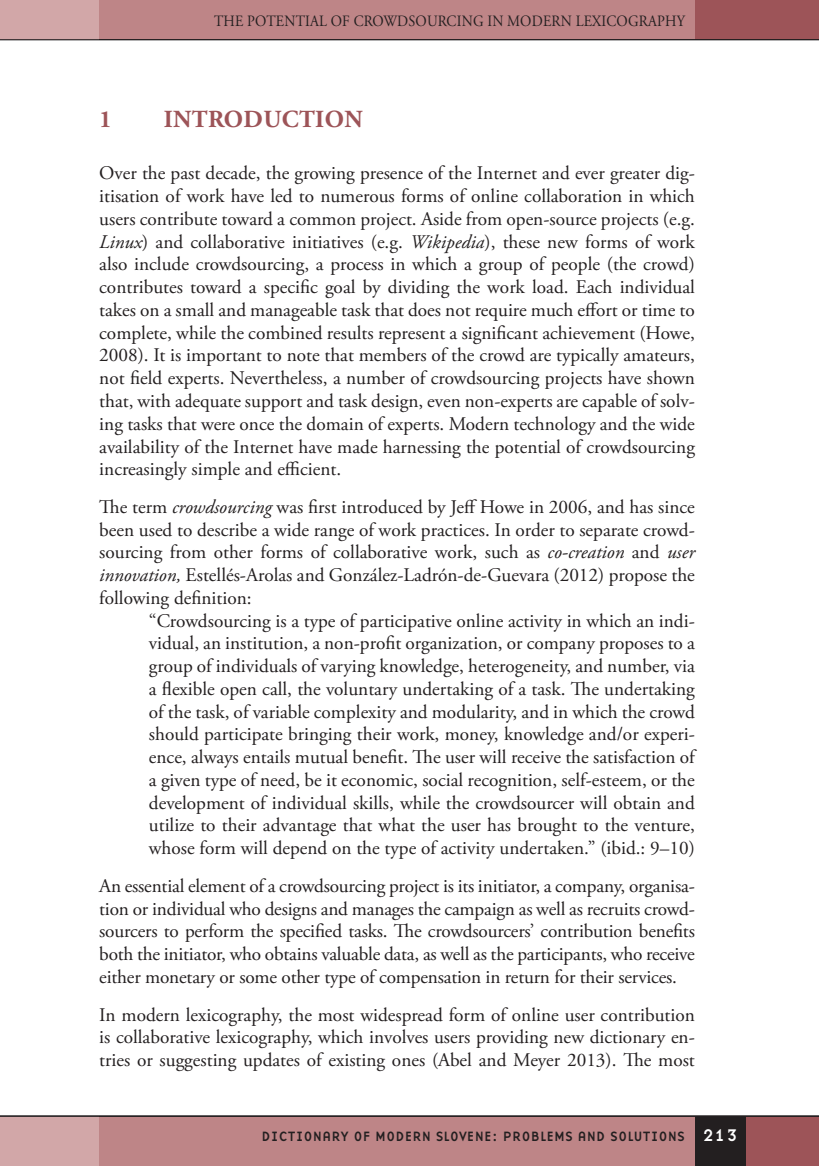
<style>
.page{position:relative;width:819px;height:1166px;background:#fff}
.page>*{position:absolute;margin:0;border:0;box-sizing:border-box;transform-origin:0 0}
.R_Naslov_-_Prva_rave{font:700 24.5px "Adobe Garamond Pro";letter-spacing:.015em;color:#9d5458}
.t1{font:19.25px/22.8px "Adobe Garamond Pro";color:#231f20;text-align:justify}
.t2{font:15.75px "Adobe Garamond Pro";letter-spacing:.015em;color:#231f20;scale:.9 1}
.t3{font:14px "Base Nine";color:#231f20}
.s1{font-style:italic}
.s2{font-size:17.5px;color:#fff}
</style>
<div class="page">
<div style="left:99px;top:0;width:596px;height:40px;background:#be8587"></div>
<div style="left:74px;top:1116px;width:620px;height:50px;background:#be8587"></div>
<div style="left:745px;top:1116px;width:74px;height:50px;background:#9d5458"></div>
<div style="left:694px;top:1116px;width:51px;height:50px;background:#231f20"></div>
<div style="left:694px;top:0;width:125px;height:40px;background:#9d5458"></div>
<div style="left:0;top:1116px;width:99px;height:50px;background:#d2a7a8"></div>
<div style="left:0;top:0;width:99px;height:40px;background:#d2a7a8"></div>
<hr style="left:0;top:39px;width:819px;height:1px;background:#231f20">
<hr style="left:0;top:1116px;width:819px;height:1px;background:#231f20">
<p class="t2" style="left:214px;top:11px;width:524px">THE POTENTIAL OF CROWDSOURCING IN MODERN LEXICOGRAPHY</p>
<p class="R_Naslov_-_Prva_rave" style="left:99px;top:105px;width:14px">1</p>
<p class="R_Naslov_-_Prva_rave" style="left:164px;top:105px;width:200px">INTRODUCTION</p>
<p class="t1" style="left:99px;top:163px;width:597px">Over the past decade, the growing presence of the Internet and ever greater dig&shy;itisation of work have led to numerous forms of online collaboration in which users contribute toward a common project. Aside from open-source projects (e.g.<br><span class="s1">Linux</span>) and collaborative initiatives (e.g. <span class="s1">Wikipedia</span>), these new forms of work also include crowdsourcing, a process in which a group of people (the crowd) contributes toward a specific goal by dividing the work load. Each individual takes on a small and manageable task that does not require much effort or time to complete, while the combined results represent a significant achievement (Howe, 2008). It is important to note that members of the crowd are typically amateurs, not field experts. Nevertheless, a number of crowdsourcing projects have shown that, with adequate support and task design, even non-experts are capable of solv&shy;ing tasks that were once the domain of experts. Modern technology and the wide availability of the Internet have made harnessing the potential of crowdsourcing increasingly simple and efficient.</p>
<p class="t1" style="left:99px;top:496px;width:597px">The term <span class="s1">crowdsourcing</span> was first introduced by Jeff Howe in 2006, and has since been used to describe a wide range of work practices. In order to separate crowd&shy;sourcing from other forms of collaborative work, such as <span class="s1">co-creation</span> and <span class="s1">user innovation,</span> Estellés-Arolas and González-Ladrón-de-Guevara (2012) propose the following definition:</p>
<p class="t1" style="left:149px;top:610px;width:547px">“Crowdsourcing is a type of participative online activity in which an indi&shy;vidual, an institution, a non-profit organization, or company proposes to a group of individuals of varying knowledge, heterogeneity, and number, via a flexible open call, the voluntary undertaking of a task. The undertaking of the task, of variable complexity and modularity, and in which the crowd should participate bringing their work, money, knowledge and/or experi&shy;ence, always entails mutual benefit. The user will receive the satisfaction of a given type of need, be it economic, social recognition, self-esteem, or the development of individual skills, while the crowdsourcer will obtain and utilize to their advantage that what the user has brought to the venture, whose form will depend on the type of activity undertaken.” (ibid.: 9–10)</p>
<p class="t1" style="left:99px;top:875px;width:597px">An essential element of a crowdsourcing project is its initiator, a company, organisa&shy;tion or individual who designs and manages the campaign as well as recruits crowd&shy;sourcers to perform the specified tasks. The crowdsourcers’ contribution benefits both the initiator, who obtains valuable data, as well as the participants, who receive either monetary or some other type of compensation in return for their services.</p>
<p class="t1" style="left:99px;top:1004px;width:597px">In modern lexicography, the most widespread form of online user contribution is collaborative lexicography, which involves users providing new dictionary en&shy;tries or suggesting updates of existing ones (Abel and Meyer 2013). The most</p>
<p class="t3" style="left:261px;top:1126px;width:477px">DICTIONARY OF MODERN SLOVENE: PROBLEMS AND SOLUTIONS <span class="s2">213</span></p>
</div>
